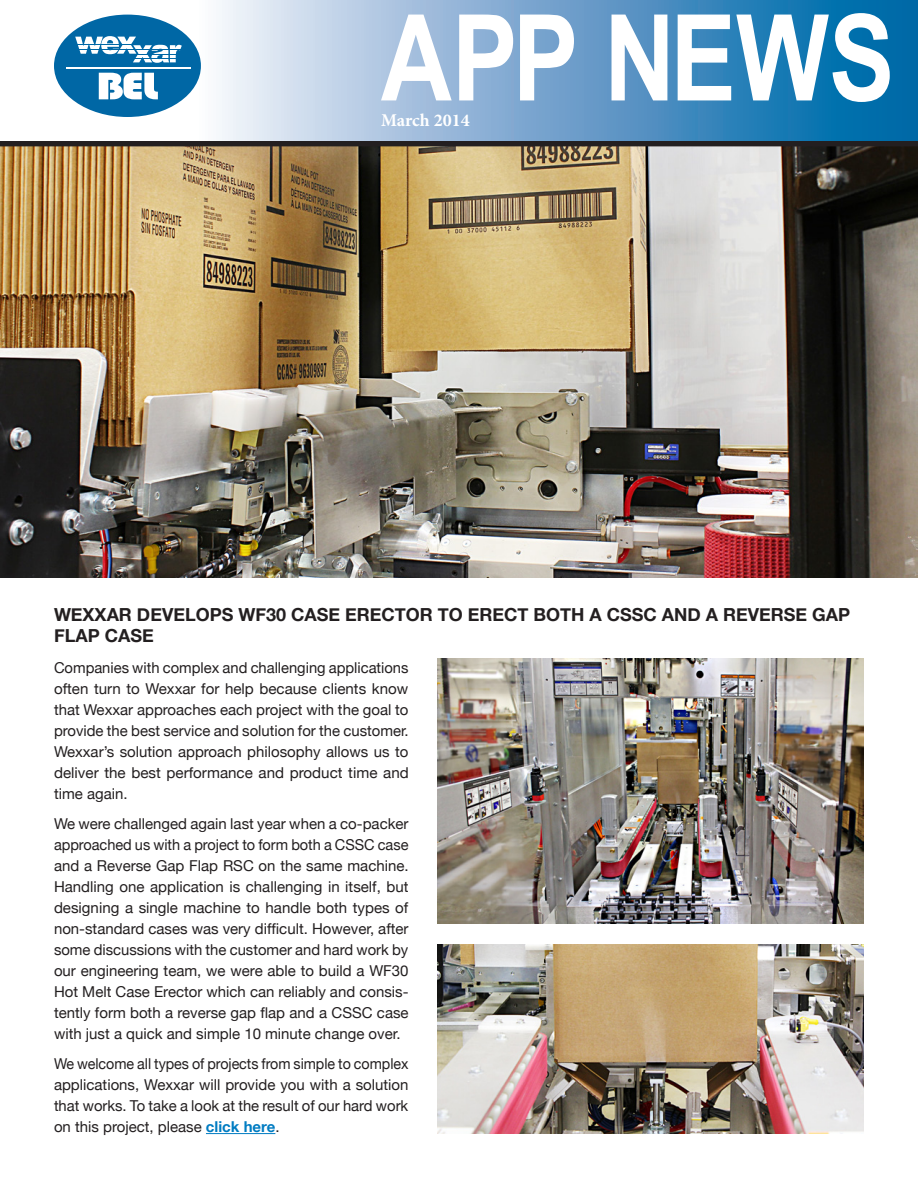
<style>
.page{position:relative;width:918px;height:1188px;background:#fff}
.page>*{position:absolute;margin:0;border:0;box-sizing:border-box;transform-origin:0 0}
.t1{font:700 120px "Arial Narrow";color:#fff}
.t2{font:700 18px/21px "Helvetica Neue";color:#231f20}
.t3{font:700 18px "Minion Pro";color:#fff}
.t4{font:15px/21px "Helvetica Neue";color:#231f20;text-align:justify}
.t5{font:15px/21px "Helvetica Neue";color:#231f20;text-align:justify;scale:.95 1}
.s1{font-weight:700;color:#007cc2}
</style>
<div class="page">
<img style="left:0;top:146px;width:918px;height:432px">
<hr style="left:206px;top:1133px;width:69px;height:1px;background:#007cc2">
<svg style="left:0;top:140px;width:918px;height:6px;background:#35383e"></svg>
<svg style="left:54px;top:0;width:864px;height:140px;background:#7bacd1"></svg>
<div style="left:54px;top:15px;width:147px;height:102px;background:#0067a5;border-radius:50%"></div>
<svg style="left:75px;top:36px;width:107px;height:27px"></svg>
<svg style="left:99px;top:73px;width:59px;height:26px"></svg>
<hr style="left:66px;top:67px;width:125px;height:2px;background:#fff">
<hr style="left:77px;top:45px;width:54px;height:1px;background:#0067a5">
<hr style="left:79px;top:50px;width:102px;height:1px;background:#0067a5">
<hr style="left:137px;top:54px;width:39px;height:1px;background:#0067a5">
<hr style="left:134px;top:58px;width:42px;height:1px;background:#0067a5">
<img style="left:437px;top:659px;width:427px;height:264px">
<img style="left:437px;top:944px;width:427px;height:190px">
<h1 class="t1" style="left:381px;top:-33px;width:515px">APP NEWS</h1>
<p class="t3" style="left:381px;top:107px;width:90px">March 2014</p>
<p class="t2" style="left:54px;top:603px;width:798px">WEXXAR DEVELOPS WF30 CASE ERECTOR TO ERECT BOTH A CSSC AND A REVERSE GAP<br>FLAP CASE</p>
<p class="t4" style="left:54px;top:657px;width:356px">Companies with complex and challenging applications often turn to Wexxar for help because clients know that Wexxar approaches each project with the goal to provide the best service and solution for the customer.<br>Wexxar’s solution approach philosophy allows us to deliver the best performance and product time and time again.</p>
<p class="t4" style="left:54px;top:813px;width:356px">We were challenged again last year when a co-packer approached us with a project to form both a CSSC case and a Reverse Gap Flap RSC on the same machine.<br>Handling one application is challenging in itself, but designing a single machine to handle both types of non-standard cases was very difficult. However, after some discussions with the customer and hard work by our engineering team, we were able to build a WF30<br>Hot Melt Case Erector which can reliably and consis&shy;tently form both a reverse gap flap and a CSSC case with just a quick and simple 10 minute change over.</p>
<p class="t5" style="left:54px;top:1053px;width:375px">We welcome all types of projects from simple to complex applications, Wexxar will provide you with a solution that works. To take a look at the result of our hard work on this project, please <span class="s1">CLICK HERE</span>.</p>
</div>
